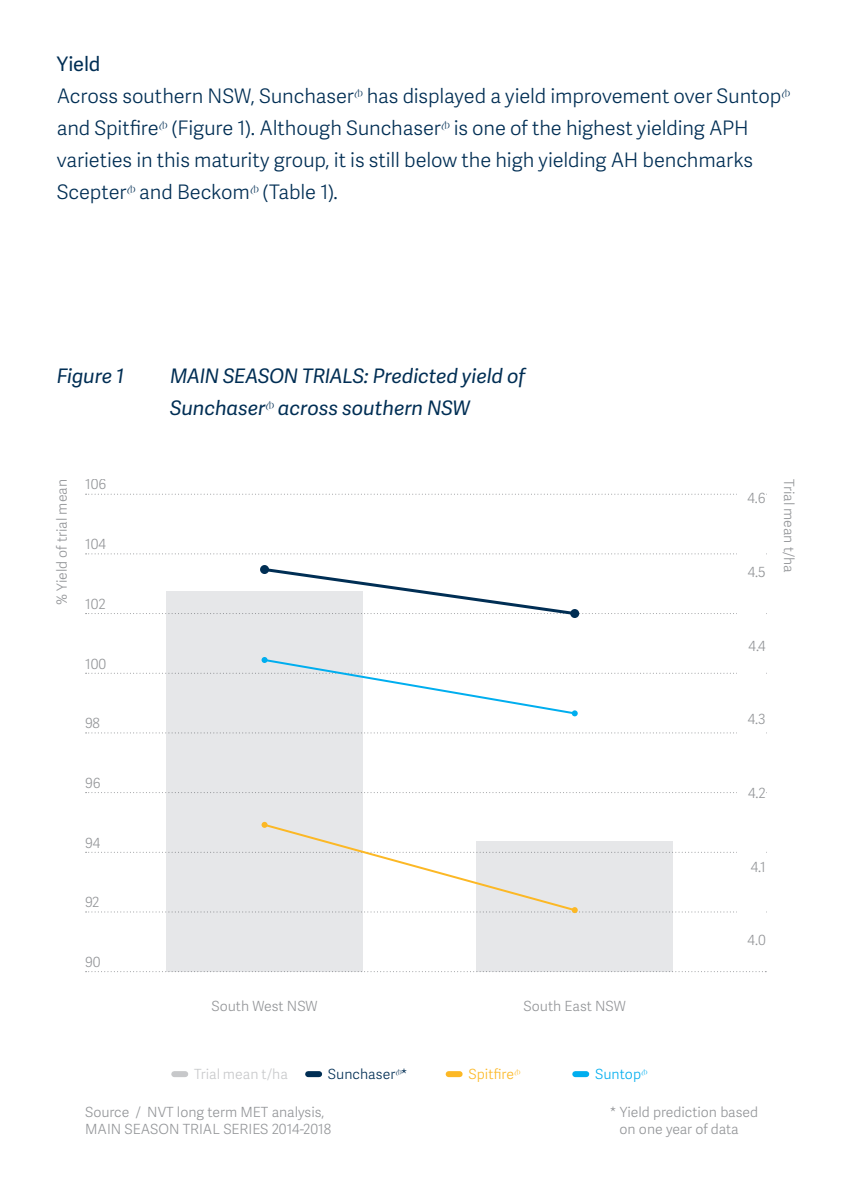
<style>
.page{position:relative;width:851px;height:1191px;background:#fff}
.page>*{position:absolute;margin:0;border:0;box-sizing:border-box;transform-origin:0 0}
.t1{font:300 20px/32px "Adelle Sans";letter-spacing:-.005em;color:#002e54}
.t2{font:italic 20px/32px "Adelle Sans";letter-spacing:-.005em;color:#002e54}
.t3{font:300 14px/16.8px "Adelle Sans";color:#939598}
.t4{font:300 14px "Adelle Sans";letter-spacing:.005em;color:#c7c8ca}
.t5{font:300 14px "Adelle Sans";color:#002e54}
.t6{font:300 14px "Adelle Sans";letter-spacing:.005em;color:#fcb825}
.t7{font:300 14px "Adelle Sans";color:#00aeef}
.s1{font-weight:400}
.s2{font-family:"AGT"}
.s3{font-family:"AGT";font-weight:300;font-style:normal}
</style>
<div class="page">
<div style="left:476px;top:841px;width:197px;height:131px;background:#e6e7e9"></div>
<div style="left:166px;top:591px;width:197px;height:381px;background:#e6e7e9"></div>
<svg style="left:86px;top:494px;width:648px;height:1px"></svg>
<svg style="left:86px;top:553px;width:648px;height:1px"></svg>
<svg style="left:86px;top:732px;width:648px;height:1px"></svg>
<svg style="left:86px;top:792px;width:648px;height:1px"></svg>
<svg style="left:86px;top:971px;width:680px;height:1px"></svg>
<div style="left:174px;top:1071px;width:11px;height:6px;background:#c7c8ca"></div>
<div style="left:308px;top:1071px;width:11px;height:6px;background:#002e54"></div>
<div style="left:448px;top:1071px;width:11px;height:6px;background:#fcb825"></div>
<div style="left:575px;top:1071px;width:11px;height:6px;background:#00aeef"></div>
<svg style="left:86px;top:566px;width:651px;height:51px"></svg>
<div style="left:260px;top:565px;width:9px;height:9px;background:#002e54;border-radius:50%"></div>
<div style="left:570px;top:609px;width:9px;height:9px;background:#002e54;border-radius:50%"></div>
<svg style="left:86px;top:822px;width:651px;height:91px"></svg>
<svg style="left:86px;top:657px;width:651px;height:59px"></svg>
<p class="t1" style="left:57px;top:47px;width:734px"><span class="s1">Yield<br></span>Across southern NSW, Sunchaser<span class="s2">~</span> has displayed a yield improvement over Suntop<span class="s2">~ </span>and Spitfire<span class="s2">~</span> (Figure 1). Although Sunchaser<span class="s2">~</span> is one of the highest yielding APH varieties in this maturity group, it is still below the high yielding AH benchmarks Scepter<span class="s2">~</span> and Beckom<span class="s2">~</span> (Table 1).</p>
<p class="t2" style="left:57px;top:359px;width:69px">Figure 1</p>
<p class="t2" style="left:170px;top:359px;width:356px">MAIN SEASON TRIALS: Predicted yield of<br>Sunchaser<span class="s3">~</span> across southern NSW</p>
<p class="t3" style="left:85px;top:475px;width:23px">106</p>
<p class="t3" style="left:53px;top:605px;width:127px;rotate:-90deg">% Yield of trial mean</p>
<p class="t3" style="left:797px;top:479px;width:95px;rotate:90deg">Trial mean t/ha</p>
<p class="t3" style="left:747px;top:489px;width:20px">4.6</p>
<p class="t3" style="left:85px;top:535px;width:22px">104</p>
<p class="t3" style="left:747px;top:563px;width:19px">4.5</p>
<p class="t3" style="left:85px;top:595px;width:22px">102</p>
<p class="t3" style="left:85px;top:654px;width:23px">100</p>
<p class="t3" style="left:85px;top:714px;width:16px">98</p>
<p class="t3" style="left:85px;top:774px;width:17px">96</p>
<p class="t3" style="left:85px;top:833px;width:17px">94</p>
<p class="t3" style="left:85px;top:893px;width:16px">92</p>
<p class="t3" style="left:85px;top:953px;width:17px">90</p>
<p class="t3" style="left:211px;top:997px;width:108px">South West NSW</p>
<p class="t3" style="left:523px;top:997px;width:104px">South East NSW</p>
<p class="t4" style="left:194px;top:1064px;width:95px">Trial mean t/ha</p>
<p class="t5" style="left:328px;top:1064px;width:81px">Sunchaser<span class="s2">~</span>*</p>
<p class="t6" style="left:468px;top:1064px;width:53px">Spitfire<span class="s2">~</span></p>
<p class="t7" style="left:595px;top:1064px;width:54px">Suntop<span class="s2">~</span></p>
<p class="t3" style="left:748px;top:637px;width:19px">4.4</p>
<p class="t3" style="left:747px;top:710px;width:20px">4.3</p>
<p class="t3" style="left:748px;top:784px;width:19px">4.2</p>
<p class="t3" style="left:750px;top:857px;width:17px">4.1</p>
<p class="t3" style="left:747px;top:931px;width:20px">4.0</p>
<p class="t3" style="left:85px;top:1103px;width:247px">Source / NVT long term MET analysis,<br>MAIN SEASON TRIAL SERIES 2014-2018</p>
<p class="t3" style="left:619px;top:1103px;width:140px;text-indent:-10px">* Yield prediction based on one year of data</p>
</div>
